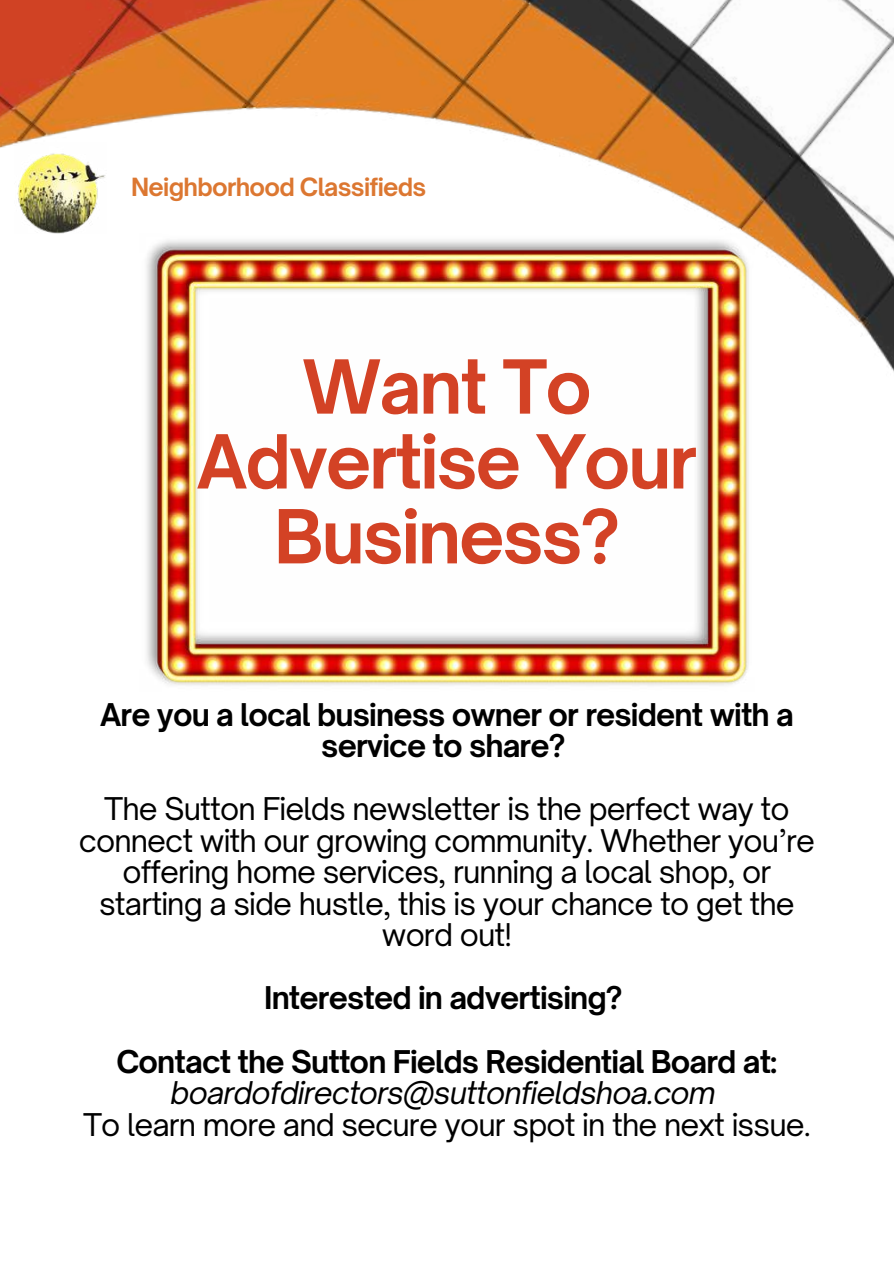
<style>
.page{position:relative;width:894px;height:1264px;background:#fff}
.page>*{position:absolute;margin:0;border:0;box-sizing:border-box;transform-origin:0 0}
.t1{font:700 71.25px/74.8px "Open Sauce One";letter-spacing:-.03em;color:#d34225;text-align:center}
.t2{font:30px/31.5px "Open Sauce One";letter-spacing:-.03em;color:#000;text-align:center}
.t3{font:700 30px/31.5px "Open Sauce One";letter-spacing:-.03em;color:#000;text-align:center}
.t4{font:italic 30px "Open Sauce One";letter-spacing:-.03em;color:#000}
.t5{font:700 24px "Open Sauce One";letter-spacing:-.03em;color:#dc7731}
</style>
<div class="page">
<img style="left:0;top:0;width:893px;height:370px">
<img style="left:14px;top:142px;width:93px;height:92px">
<img style="left:140px;top:233px;width:614px;height:453px">
<p class="t5" style="left:131px;top:172px;width:297px">Neighborhood Classifieds</p>
<h1 class="t1" style="left:197px;top:349px;width:502px">Want To<br>Advertise Your<br>Business?</h1>
<p class="t3" style="left:100px;top:698px;width:695px">Are you a local business owner or resident with a service to share?</p>
<p class="t2" style="left:79px;top:793px;width:737px">The Sutton Fields newsletter is the perfect way to connect with our growing community. Whether you’re offering home services, running a local shop, or starting a side hustle, this is your chance to get the word out!</p>
<p class="t3" style="left:116px;top:966px;width:662px;line-height:63px">Interested in advertising?<br>Contact the Sutton Fields Residential Board at:</p>
<p class="t4" style="left:170px;top:1073px;width:546px">boardofdirectors@suttonfieldshoa.com</p>
<p class="t2" style="left:83px;top:1108px;width:729px">To learn more and secure your spot in the next issue.</p>
</div>
